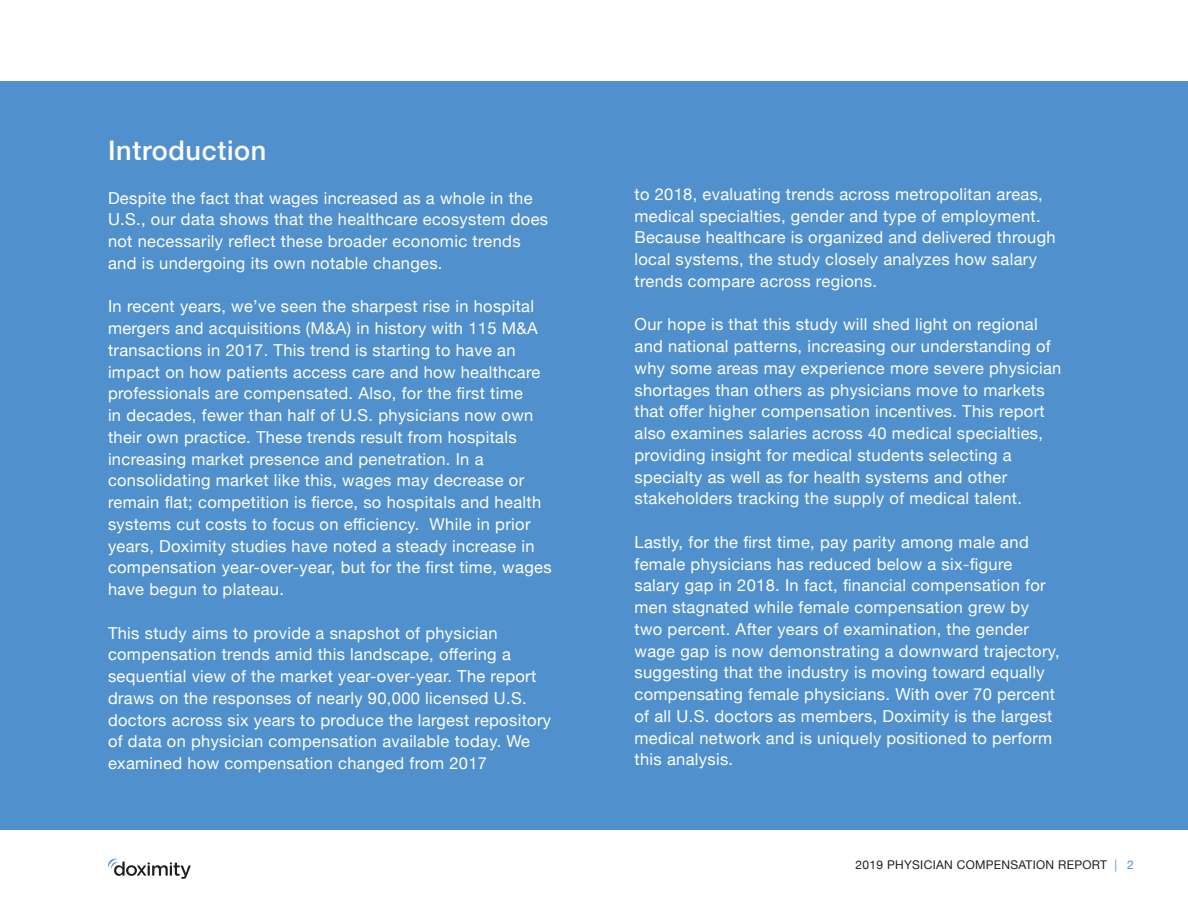
<style>
.page{position:relative;width:1188px;height:918px;background:#fff}
.page>*{position:absolute;margin:0;border:0;box-sizing:border-box;transform-origin:0 0}
.t1{font:500 27px "Helvetica Neue";letter-spacing:.025em;color:#fff}
.t2{font:16.5px/21.8px "Helvetica Neue";letter-spacing:.02em;color:#fff}
.t3{font:12px "Helvetica Neue";letter-spacing:.025em;color:#221e1f}
.s1{color:#5091cd}
</style>
<div class="page">
<div style="left:0;top:81px;width:1188px;height:748px;background:#5091cd"></div>
<svg style="left:108px;top:859px;width:83px;height:20px"></svg>
<h1 class="t1" style="left:108px;top:129px;width:160px">Introduction</h1>
<p class="t2" style="left:108px;top:188px;width:442px">Despite the fact that wages increased as a whole in the U.S., our data shows that the healthcare ecosystem does not necessarily reflect these broader economic trends and is undergoing its own notable changes.</p>
<p class="t2" style="left:108px;top:297px;width:445px">In recent years, we’ve seen the sharpest rise in hospital mergers and acquisitions (M&amp;A) in history with 115 M&amp;A transactions in 2017. This trend is starting to have an impact on how patients access care and how healthcare professionals are compensated. Also, for the first time<br>in decades, fewer than half of U.S. physicians now own their own practice. These trends result from hospitals increasing market presence and penetration. In a consolidating market like this, wages may decrease or remain flat; competition is fierce, so hospitals and health systems cut costs to focus on efficiency. While in prior years, Doximity studies have noted a steady increase in compensation year-over-year, but for the first time, wages have begun to plateau.</p>
<p class="t2" style="left:108px;top:623px;width:445px">This study aims to provide a snapshot of physician compensation trends amid this landscape, offering a sequential view of the market year-over-year. The report draws on the responses of nearly 90,000 licensed U.S. doctors across six years to produce the largest repository of data on physician compensation available today. We examined how compensation changed from 2017</p>
<p class="t2" style="left:634px;top:184px;width:423px">to 2018, evaluating trends across metropolitan areas, medical specialties, gender and type of employment.<br>Because healthcare is organized and delivered through local systems, the study closely analyzes how salary trends compare across regions.</p>
<p class="t2" style="left:634px;top:315px;width:428px">Our hope is that this study will shed light on regional and national patterns, increasing our understanding of why some areas may experience more severe physician shortages than others as physicians move to markets that offer higher compensation incentives. This report also examines salaries across 40 medical specialties, providing insight for medical students selecting a specialty as well as for health systems and other stakeholders tracking the supply of medical talent.</p>
<p class="t2" style="left:634px;top:532px;width:427px">Lastly, for the first time, pay parity among male and female physicians has reduced below a six-figure salary gap in 2018. In fact, financial compensation for men stagnated while female compensation grew by two percent. After years of examination, the gender wage gap is now demonstrating a downward trajectory, suggesting that the industry is moving toward equally compensating female physicians. With over 70 percent of all U.S. doctors as members, Doximity is the largest medical network and is uniquely positioned to perform this analysis.</p>
<p class="t3" style="left:856px;top:857px;width:280px">2019 PHYSICIAN COMPENSATION REPORT <span class="s1">| 2</span></p>
</div>
